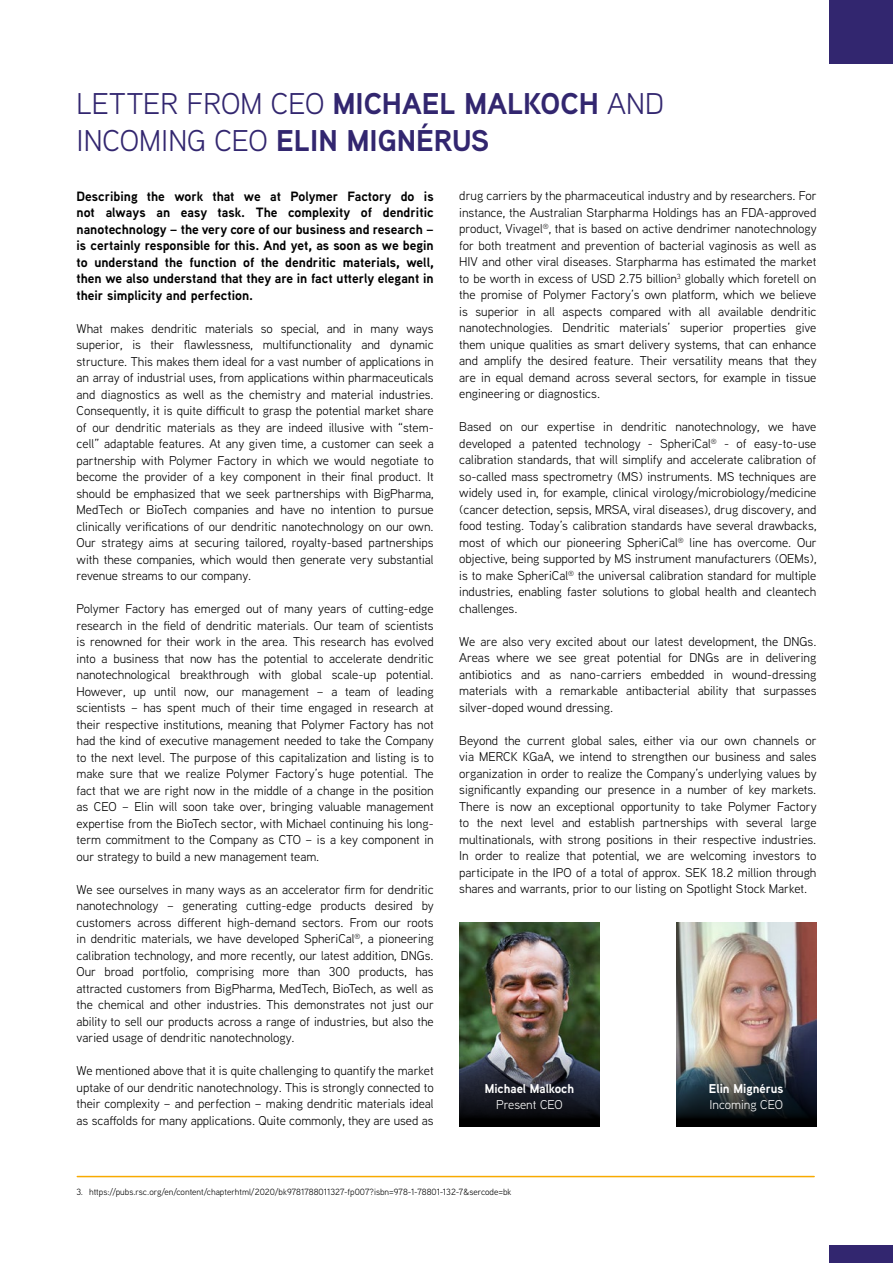
<style>
.page{position:relative;width:893px;height:1263px;background:#fff}
.page>*{position:absolute;margin:0;border:0;box-sizing:border-box;transform-origin:0 0}
.t1{font:30px/36px "Aaux Next";color:#32266f}
.t2{font:700 13.5px/16.5px "Aaux Next";color:#000;text-align:justify}
.t3{font:12.75px/16.5px "Aaux Next";color:#000;text-align:justify}
.t4{font:700 12.75px "Aaux Next";color:#fff}
.t5{font:12.75px "Aaux Next";color:#fff}
.t6{font:9px "Aaux Next";color:#000}
.s1{font-weight:700}
</style>
<div class="page">
<div style="left:829px;top:0;width:64px;height:64px;background:#32266f"></div>
<div style="left:829px;top:1246px;width:64px;height:17px;background:#32266f"></div>
<hr style="left:77px;top:1176px;width:737px;height:1px;background:#f8aa00">
<img style="left:676px;top:923px;width:140px;height:123px">
<img style="left:459px;top:923px;width:141px;height:123px">
<svg style="left:459px;top:1046px;width:141px;height:81px;background:#2f3134"></svg>
<img style="left:676px;top:1046px;width:140px;height:81px">
<h1 class="t1" style="left:77px;top:85px;width:589px">LETTER FROM CEO <span class="s1">MICHAEL MALKOCH</span> AND<br>INCOMING CEO <span class="s1">ELIN MIGNÉRUS</span></h1>
<p class="t2" style="left:77px;top:188px;width:359px">Describing the work that we at Polymer Factory do is not always an easy task. The complexity of dendritic nanotechnology – the very core of our business and research – is certainly responsible for this. And yet, as soon as we begin to understand the function of the dendritic materials, well, then we also understand that they are in fact utterly elegant in their simplicity and perfection.</p>
<p class="t3" style="left:77px;top:320px;width:359px">What makes dendritic materials so special, and in many ways superior, is their flawlessness, multifunctionality and dynamic structure. This makes them ideal for a vast number of applications in an array of industrial uses, from applications within pharmaceuticals and diagnostics as well as the chemistry and material industries.<br>Consequently, it is quite difficult to grasp the potential market share of our dendritic materials as they are indeed illusive with “stem&shy;cell” adaptable features. At any given time, a customer can seek a partnership with Polymer Factory in which we would negotiate to become the provider of a key component in their final product. It should be emphasized that we seek partnerships with BigPharma, MedTech or BioTech companies and have no intention to pursue clinically verifications of our dendritic nanotechnology on our own.<br>Our strategy aims at securing tailored, royalty-based partnerships with these companies, which would then generate very substantial revenue streams to our company.</p>
<p class="t3" style="left:77px;top:600px;width:359px">Polymer Factory has emerged out of many years of cutting-edge research in the field of dendritic materials. Our team of scientists is renowned for their work in the area. This research has evolved into a business that now has the potential to accelerate dendritic nanotechnological breakthrough with global scale-up potential.<br>However, up until now, our management – a team of leading scientists – has spent much of their time engaged in research at their respective institutions, meaning that Polymer Factory has not had the kind of executive management needed to take the Company to the next level. The purpose of this capitalization and listing is to make sure that we realize Polymer Factory’s huge potential. The fact that we are right now in the middle of a change in the position as CEO – Elin will soon take over, bringing valuable management expertise from the BioTech sector, with Michael continuing his long&shy;term commitment to the Company as CTO – is a key component in our strategy to build a new management team.</p>
<p class="t3" style="left:77px;top:881px;width:359px">We see ourselves in many ways as an accelerator firm for dendritic nanotechnology – generating cutting-edge products desired by customers across different high-demand sectors. From our roots in dendritic materials, we have developed SpheriCal<sup>®</sup>, a pioneering calibration technology, and more recently, our latest addition, DNGs.<br>Our broad portfolio, comprising more than 300 products, has attracted customers from BigPharma, MedTech, BioTech, as well as the chemical and other industries. This demonstrates not just our ability to sell our products across a range of industries, but also the varied usage of dendritic nanotechnology.</p>
<p class="t3" style="left:77px;top:1062px;width:359px">We mentioned above that it is quite challenging to quantify the market uptake of our dendritic nanotechnology. This is strongly connected to their complexity – and perfection – making dendritic materials ideal as scaffolds for many applications. Quite commonly, they are used as</p>
<p class="t3" style="left:459px;top:187px;width:359px">drug carriers by the pharmaceutical industry and by researchers. For instance, the Australian Starpharma Holdings has an FDA-approved product, Vivagel<sup>®</sup>, that is based on active dendrimer nanotechnology for both treatment and prevention of bacterial vaginosis as well as HIV and other viral diseases. Starpharma has estimated the market to be worth in excess of USD 2.75 billion<sup>3</sup> globally which foretell on the promise of Polymer Factory’s own platform, which we believe is superior in all aspects compared with all available dendritic nanotechnologies. Dendritic materials’ superior properties give them unique qualities as smart delivery systems, that can enhance and amplify the desired feature. Their versatility means that they are in equal demand across several sectors, for example in tissue engineering or diagnostics.</p>
<p class="t3" style="left:459px;top:418px;width:359px">Based on our expertise in dendritic nanotechnology, we have developed a patented technology - SpheriCal<sup>®</sup> - of easy-to-use calibration standards, that will simplify and accelerate calibration of so-called mass spectrometry (MS) instruments. MS techniques are widely used in, for example, clinical virology/microbiology/medicine (cancer detection, sepsis, MRSA, viral diseases), drug discovery, and food testing. Today’s calibration standards have several drawbacks, most of which our pioneering SpheriCal<sup>®</sup> line has overcome. Our objective, being supported by MS instrument manufacturers (OEMs), is to make SpheriCal<sup>®</sup> the universal calibration standard for multiple industries, enabling faster solutions to global health and cleantech challenges.</p>
<p class="t3" style="left:459px;top:633px;width:359px">We are also very excited about our latest development, the DNGs.<br>Areas where we see great potential for DNGs are in delivering antibiotics and as nano-carriers embedded in wound-dressing materials with a remarkable antibacterial ability that surpasses silver-doped wound dressing.</p>
<p class="t3" style="left:459px;top:732px;width:359px">Beyond the current global sales, either via our own channels or via MERCK KGaA, we intend to strengthen our business and sales organization in order to realize the Company’s underlying values by significantly expanding our presence in a number of key markets.<br>There is now an exceptional opportunity to take Polymer Factory to the next level and establish partnerships with several large multinationals, with strong positions in their respective industries.<br>In order to realize that potential, we are welcoming investors to participate in the IPO of a total of approx. SEK 18.2 million through shares and warrants, prior to our listing on Spotlight Stock Market.</p>
<p class="t4" style="left:485px;top:1079px;width:91px">Michael Malkoch</p>
<p class="t5" style="left:496px;top:1096px;width:68px">Present CEO</p>
<p class="t4" style="left:709px;top:1079px;width:76px">Elin Mignérus</p>
<p class="t5" style="left:709px;top:1096px;width:75px">Incoming CEO</p>
<p class="t6" style="left:77px;top:1186px;width:436px">3. https://pubs.rsc.org/en/content/chapterhtml/2020/bk9781788011327-fp007?isbn=978-1-78801-132-7&amp;sercode=bk</p>
</div>
